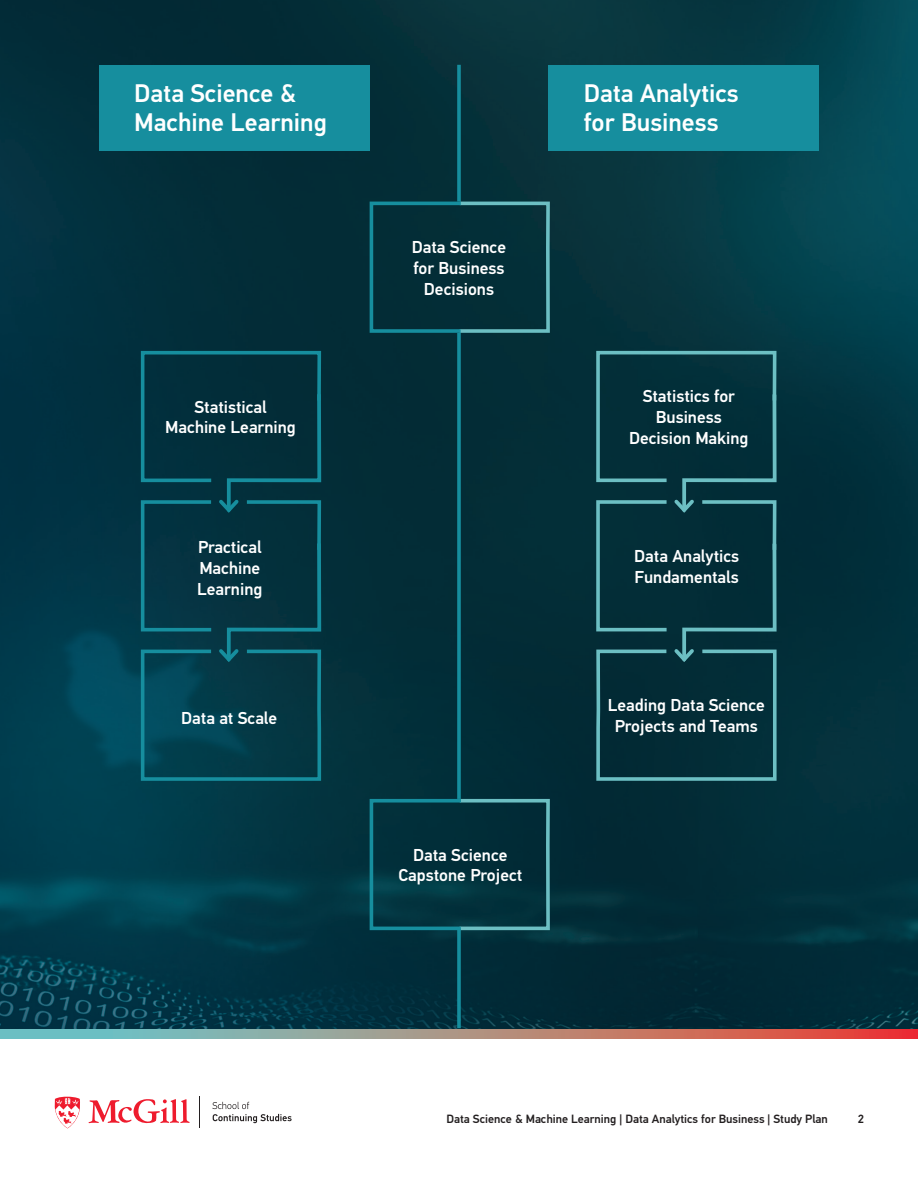
<style>
.page{position:relative;width:918px;height:1188px;background:#fff}
.page>*{position:absolute;margin:0;border:0;box-sizing:border-box;transform-origin:0 0}
.t1{font:500 25.5px/28.5px "PFDIN Text Pro";color:#fff}
.t2{font:500 17.25px/20.7px "PFDIN Text Pro";color:#fff;text-align:center}
.t3{font:500 12px "PFDIN Text Pro";color:#231f20}
</style>
<div class="page">
<svg style="left:88px;top:1099px;width:102px;height:25px"></svg>
<svg style="left:55px;top:1097px;width:25px;height:31px"></svg>
<hr style="left:200px;top:1096px;width:1px;height:31px;background:#231f20">
<svg style="left:212px;top:1102px;width:80px;height:21px"></svg>
<svg style="left:0;top:1028px;width:918px;height:11px;background:#9a847d"></svg>
<img style="left:0;top:0;width:918px;height:1028px">
<svg style="left:139px;top:349px;width:184px;height:434px;background:#043a47"></svg>
<div style="left:141px;top:500px;width:70px;height:131px;border:4px solid #168e9e"></div>
<svg style="left:594px;top:349px;width:184px;height:434px;background:#0a3741"></svg>
<div style="left:596px;top:500px;width:71px;height:131px;border:4px solid #6cbfc3"></div>
<svg style="left:368px;top:797px;width:184px;height:135px;background:#073a45"></svg>
<svg style="left:368px;top:200px;width:184px;height:135px;background:#083842"></svg>
<hr style="left:457px;top:67px;width:4px;height:133px;background:#148494">
<svg style="left:457px;top:333px;width:4px;height:466px;background:#138493"></svg>
<svg style="left:457px;top:930px;width:4px;height:96px"></svg>
<div style="left:99px;top:65px;width:271px;height:86px;background:#168e9e"></div>
<div style="left:548px;top:65px;width:271px;height:86px;background:#168e9e"></div>
<p class="t1" style="left:134px;top:79px;width:194px">Data Science &amp;<br>Machine Learning</p>
<p class="t1" style="left:584px;top:80px;width:156px">Data Analytics for Business</p>
<p class="t2" style="left:165px;top:397px;width:132px">Statistical<br>Machine Learning</p>
<p class="t2" style="left:198px;top:537px;width:65px">Practical</p>
<p class="t2" style="left:199px;top:558px;width:62px">Machine</p>
<p class="t2" style="left:197px;top:579px;width:67px">Learning</p>
<p class="t2" style="left:181px;top:708px;width:98px">Data at Scale</p>
<p class="t2" style="left:412px;top:237px;width:96px">Data Science for Business<br>Decisions</p>
<p class="t2" style="left:398px;top:845px;width:126px">Data Science<br>Capstone Project</p>
<p class="t2" style="left:643px;top:386px;width:94px">Statistics for<br>Business</p>
<p class="t2" style="left:629px;top:428px;width:121px">Decision Making</p>
<p class="t2" style="left:634px;top:546px;width:106px;text-align:left">Data Analytics<br>Fundamentals</p>
<p class="t2" style="left:608px;top:695px;width:159px">Leading Data Science<br>Projects and Teams</p>
<p class="t3" style="left:447px;top:1112px;width:383px">Data Science &amp; Machine Learning | Data Analytics for Business | Study Plan</p>
<p class="t3" style="left:858px;top:1112px;width:8px">2</p>
</div>
